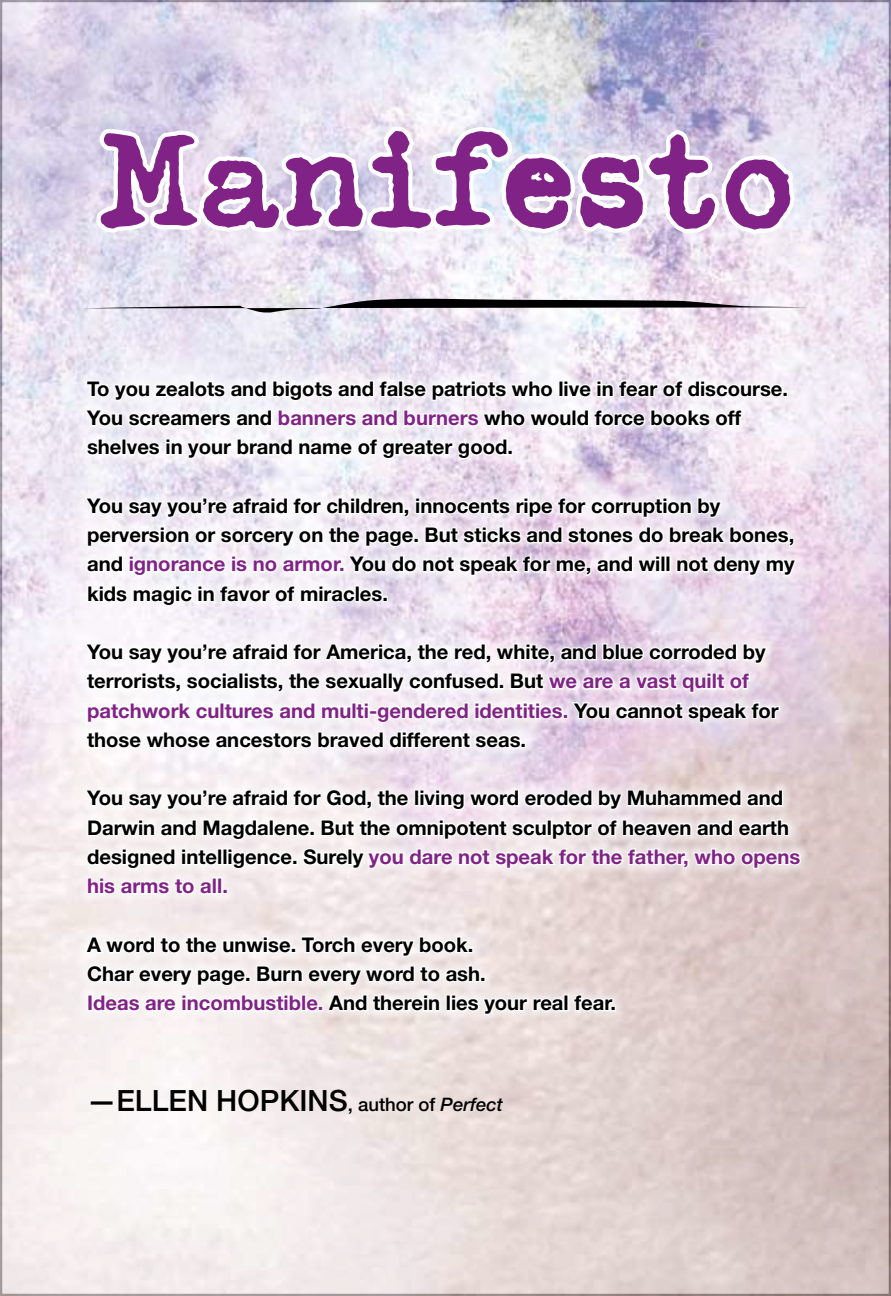
<style>
.page{position:relative;width:891px;height:1296px;background:#fff}
.page>*{position:absolute;margin:0;border:0;box-sizing:border-box;transform-origin:0 0}
.t1{font:700 130.95px "Typeka";color:#812386}
.t2{font:500 29.25px "Helvetica Neue";color:#000}
.t3{font:700 20.25px/29.2px "Helvetica Neue";color:#000}
.s1{color:#812386}
.s2{font-size:18.68px}
.s3{font-style:italic;font-size:18.68px}
</style>
<div class="page">
<img style="left:0;top:0;width:891px;height:1296px">
<div style="left:77px;top:372px;width:732px;height:652px;background:#fff;opacity:.73"></div>
<svg style="left:83px;top:371px;width:705px;height:95px"></svg>
<svg style="left:83px;top:496px;width:715px;height:116px"></svg>
<svg style="left:83px;top:634px;width:698px;height:128px"></svg>
<svg style="left:83px;top:780px;width:719px;height:116px"></svg>
<svg style="left:84px;top:926px;width:532px;height:95px"></svg>
<svg style="left:92px;top:122px;width:707px;height:117px"></svg>
<svg style="left:82px;top:298px;width:727px;height:17px"></svg>
<h1 class="t1" style="left:96px;top:95px;width:701px">Manifesto</h1>
<p class="t3" style="left:87px;top:374px;width:703px">To you zealots and bigots and false patriots who live in fear of discourse.<br>You screamers and <span class="s1">banners and burners</span> who would force books off shelves in your brand name of greater good.</p>
<p class="t3" style="left:87px;top:491px;width:709px">You say you’re afraid for children, innocents ripe for corruption by perversion or sorcery on the page. But sticks and stones do break bones, and <span class="s1">ignorance is no armor.</span> You do not speak for me, and will not deny my kids magic in favor of miracles.</p>
<p class="t3" style="left:87px;top:637px;width:693px">You say you’re afraid for America, the red, white, and blue corroded by terrorists, socialists, the sexually confused. But <span class="s1">we are a vast quilt of patchwork cultures and multi-gendered identities.</span> You cannot speak for those whose ancestors braved different seas.</p>
<p class="t3" style="left:87px;top:783px;width:715px">You say you’re afraid for God, the living word eroded by Muhammed and Darwin and Magdalene. But the omnipotent sculptor of heaven and earth designed intelligence. Surely <span class="s1">you dare not speak for the father, who opens his arms to all.</span></p>
<p class="t3" style="left:87px;top:929px;width:531px">A word to the unwise. Torch every book.<br>Char every page. Burn every word to ash.<br><span class="s1">Ideas are incombustible.</span> And therein lies your real fear.</p>
<h2 class="t2" style="left:87px;top:1083px;width:417px">—Ellen HopkinS<span class="s2">, author of</span> <span class="s3">Perfect</span></h2>
</div>
